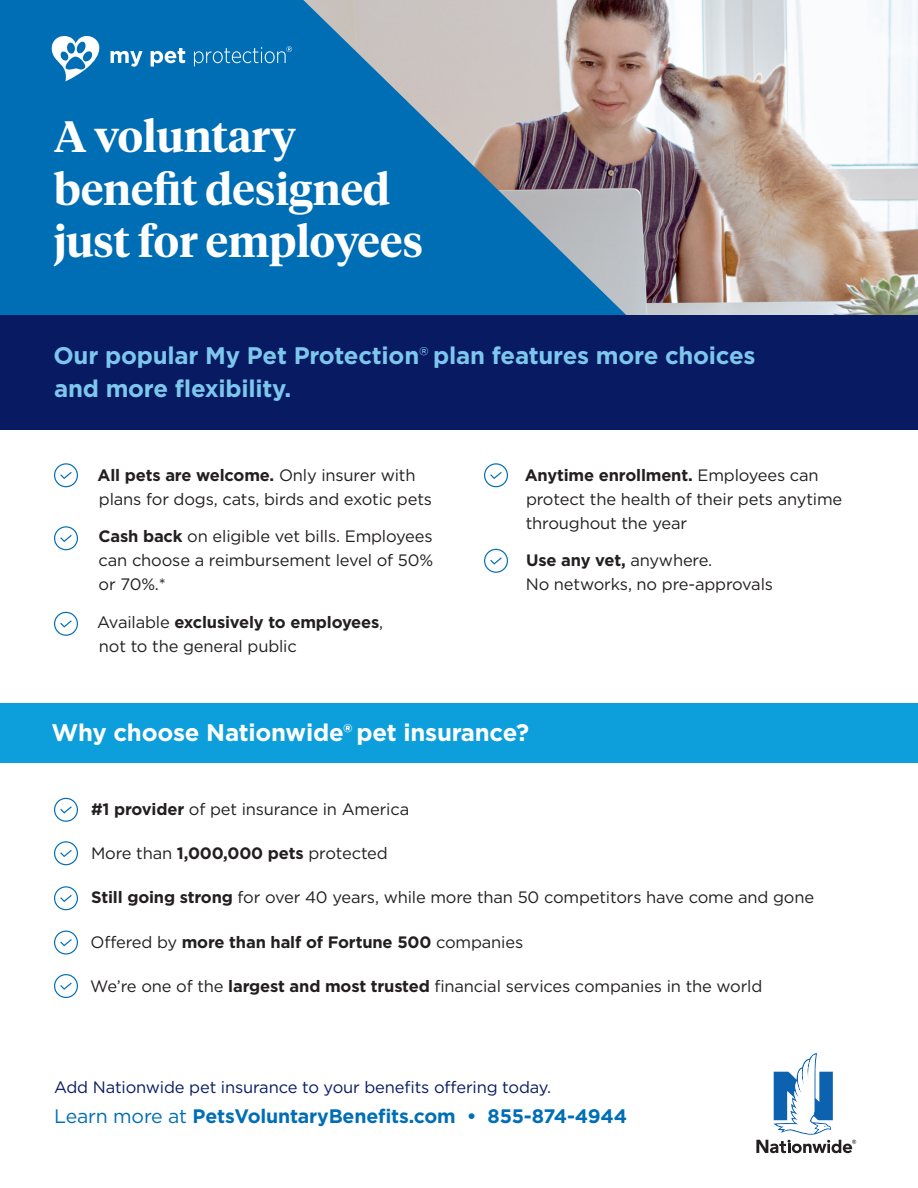
<style>
.page{position:relative;width:918px;height:1188px;background:#fff}
.page>*{position:absolute;margin:0;border:0;box-sizing:border-box;transform-origin:0 0}
.Headline{font:600 43.5px "Tiempos Headline";color:#fff}
.Subhead{font:700 24px/33px "Gotham";letter-spacing:-.01em;color:#7dc6ed}
.Subhead-2{font:700 24px "Gotham";letter-spacing:-.01em;color:#fff}
.t1{font:700 19.5px "Gotham";letter-spacing:-.01em;color:#006eb5}
.Bullets{font:16.5px/24px "Gotham";letter-spacing:-.01em;color:#231f20}
.Bullets-2{font:700 16.5px "Gotham";letter-spacing:-.01em;color:#231f20}
.t2{font:16.5px "Gotham";letter-spacing:-.01em;color:#081b62}
.s1{font-weight:400}
.s2{font-weight:700}
</style>
<div class="page">
<svg style="left:0;top:0;width:918px;height:315px;background:#6090b1"></svg>
<svg style="left:111px;top:51px;width:32px;height:16px"></svg>
<svg style="left:151px;top:48px;width:34px;height:19px"></svg>
<svg style="left:52px;top:36px;width:47px;height:45px"></svg>
<svg style="left:194px;top:46px;width:98px;height:20px;background:#2482bf"></svg>
<div style="left:0;top:315px;width:918px;height:114px;background:#081b62"></div>
<svg style="left:54px;top:463px;width:24px;height:24px"></svg>
<svg style="left:54px;top:526px;width:24px;height:24px"></svg>
<svg style="left:54px;top:798px;width:24px;height:24px"></svg>
<svg style="left:54px;top:931px;width:24px;height:24px"></svg>
<svg style="left:54px;top:841px;width:24px;height:24px"></svg>
<svg style="left:54px;top:974px;width:24px;height:24px"></svg>
<svg style="left:54px;top:886px;width:24px;height:24px"></svg>
<svg style="left:484px;top:463px;width:24px;height:24px"></svg>
<svg style="left:484px;top:549px;width:24px;height:24px"></svg>
<svg style="left:54px;top:612px;width:24px;height:24px"></svg>
<div style="left:0;top:704px;width:918px;height:59px;background:#0d9edc"></div>
<svg style="left:756px;top:1053px;width:100px;height:100px"></svg>
<h1 class="Headline" style="left:54px;top:107px;width:243px">A voluntary</h1>
<h1 class="Headline" style="left:54px;top:160px;width:338px">benefit designed</h1>
<h1 class="Headline" style="left:54px;top:212px;width:371px">just for employees</h1>
<h2 class="Subhead" style="left:53px;top:339px;width:704px">Our popular My Pet Protection<span class="s1">®</span> plan features more choices and more flexibility.</h2>
<p class="Bullets" style="left:98px;top:463px;width:336px"><span class="s2">All pets are welcome.</span> Only insurer with plans for dogs, cats, birds and exotic pets</p>
<p class="Bullets" style="left:98px;top:524px;width:336px;text-align:justify"><span class="s2">Cash back</span> on eligible vet bills. Employees can choose a reimbursement level of 50% or 70%.*</p>
<p class="Bullets" style="left:97px;top:610px;width:288px">Available <span class="s2">exclusively to employees</span>, not to the general public</p>
<p class="Bullets" style="left:525px;top:463px;width:319px"><span class="s2">Anytime enrollment.</span> Employees can protect the health of their pets anytime throughout the year</p>
<p class="Bullets-2" style="left:526px;top:550px;width:188px">Use any vet, <span class="s1">anywhere.</span></p>
<p class="Bullets" style="left:526px;top:572px;width:249px">No networks, no pre-approvals</p>
<h2 class="Subhead-2" style="left:52px;top:717px;width:479px">Why choose Nationwide® pet insurance?</h2>
<p class="Bullets" style="left:91px;top:797px;width:320px"><span class="s2">#1 provider</span> of pet insurance in America</p>
<p class="Bullets" style="left:91px;top:841px;width:298px">More than <span class="s2">1,000,000 pets</span> protected</p>
<p class="Bullets" style="left:91px;top:885px;width:725px"><span class="s2">Still going strong</span> for over 40 years, while more than 50 competitors have come and gone</p>
<p class="Bullets-2" style="left:91px;top:931px;width:434px"><span class="s1">Offered by</span> more than half of Fortune 500 <span class="s1">companies</span></p>
<p class="Bullets" style="left:90px;top:974px;width:674px">We’re one of the <span class="s2">largest and most trusted</span> financial services companies in the world</p>
<p class="t2" style="left:54px;top:1077px;width:499px">Add Nationwide pet insurance to your benefits offering today.</p>
<p class="t1" style="left:54px;top:1103px;width:575px"><span class="s1">Learn more at</span> PetsVoluntaryBenefits.com • 855-874-4944</p>
</div>
